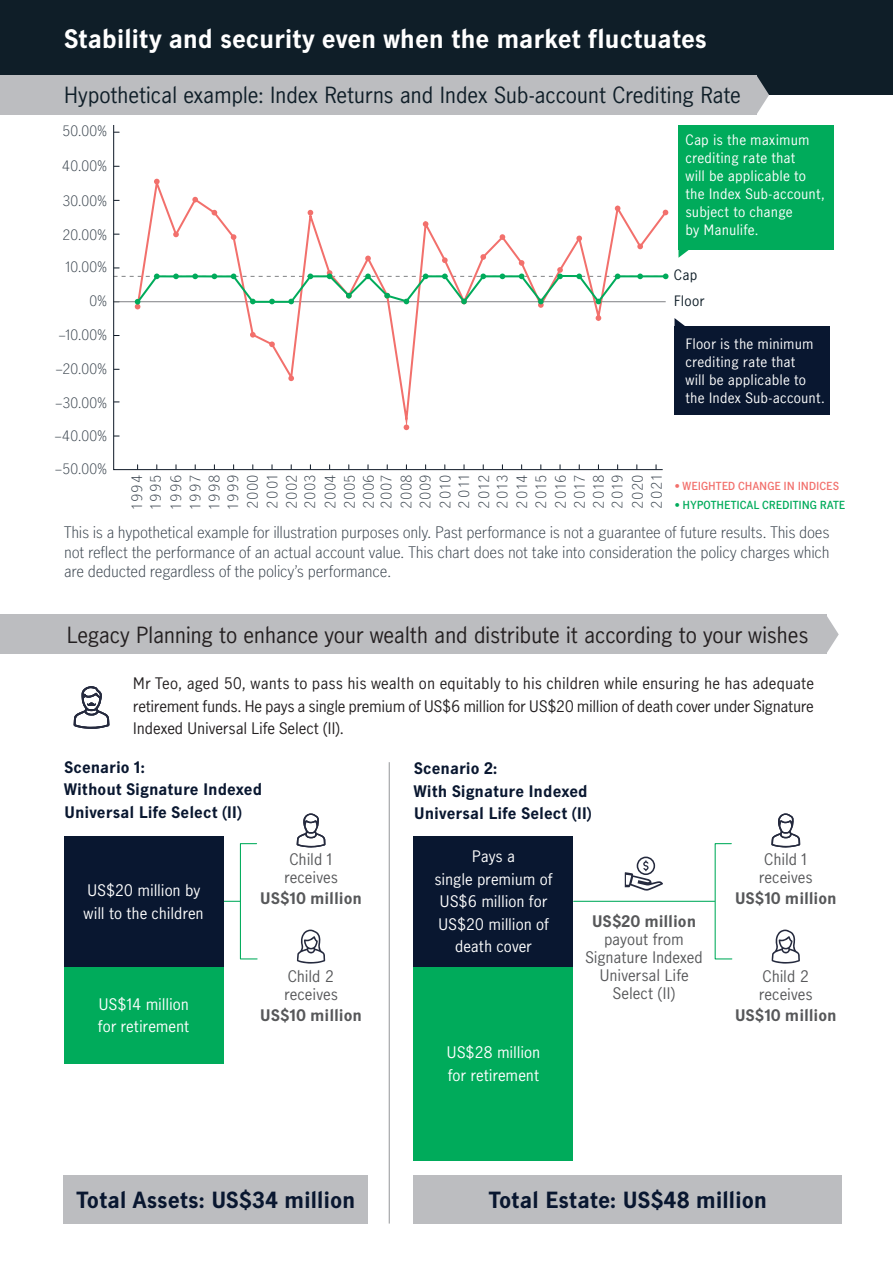
<style>
.page{position:relative;width:893px;height:1263px;background:#fff}
.page>*{position:absolute;margin:0;border:0;box-sizing:border-box;transform-origin:0 0}
.t1{font:700 24px "Manulife JH Sans";letter-spacing:-.01em;color:#fff}
.t2{font:21px "Manulife JH Sans";letter-spacing:-.015em;color:#231f20}
.t3{font:21px "Manulife JH Sans";letter-spacing:-.015em;color:#0f1e28}
.t4{font:700 21px "Manulife JH Sans";letter-spacing:-.01em;color:#091730}
.t5{font:300 15px/19.5px "Manulife JH Sans";letter-spacing:-.015em;color:#3a444e;text-align:justify}
.t6{font:15px/22.5px "Manulife JH Sans";letter-spacing:-.015em;color:#231f20;text-align:justify}
.t7{font:15px/22.5px "Manulife JH Sans";letter-spacing:-.005em;color:#fff}
.t8{font:700 15px/22.5px "Manulife JH Sans";color:#091730}
.t9{font:15px/18px "Manulife JH Sans";color:#57585a;text-align:center}
.t10{font:700 15px "Manulife JH Sans";letter-spacing:-.01em;color:#57585a}
.t11{font:300 13.5px/19.2px "Manulife JH Sans";letter-spacing:.07em;color:#3a444e;text-align:justify}
.t12{font:13.5px/18px "Manulife JH Sans";letter-spacing:.01em;color:#fff}
.t13{font:13.5px/26.2px "Manulife JH Sans";letter-spacing:.015em;color:#0f1e28}
.t14{font:300 13.5px/18.9px "Manulife JH Sans";letter-spacing:.105em;color:#3a444e}
.t15{font:600 10.5px "Manulife JH Sans";color:#00ab5b}
.t16{font:600 10.5px "Manulife JH Sans";color:#f2706c}
</style>
<div class="page">
<div style="left:0;top:0;width:893px;height:95px;background:#0f1e28"></div>
<svg style="left:113px;top:125px;width:550px;height:346px"></svg>
<svg style="left:135px;top:175px;width:533px;height:261px"></svg>
<svg style="left:114px;top:221px;width:555px;height:88px"></svg>
<div style="left:678px;top:125px;width:156px;height:124px;background:#00ab5b"></div>
<svg style="left:678px;top:249px;width:12px;height:9px"></svg>
<div style="left:674px;top:326px;width:156px;height:89px;background:#091730"></div>
<svg style="left:674px;top:318px;width:11px;height:8px"></svg>
<svg style="left:625px;top:856px;width:38px;height:34px"></svg>
<svg style="left:297px;top:813px;width:28px;height:34px"></svg>
<svg style="left:297px;top:929px;width:28px;height:34px"></svg>
<svg style="left:74px;top:686px;width:35px;height:43px"></svg>
<div style="left:0;top:75px;width:756px;height:40px;background:#bcbdc0"></div>
<div style="left:0;top:615px;width:826px;height:39px;background:#bcbdc0"></div>
<svg style="left:756px;top:75px;width:13px;height:40px"></svg>
<svg style="left:826px;top:615px;width:13px;height:39px"></svg>
<svg style="left:772px;top:929px;width:28px;height:34px"></svg>
<svg style="left:771px;top:813px;width:29px;height:34px"></svg>
<svg style="left:223px;top:842px;width:35px;height:118px"></svg>
<svg style="left:714px;top:843px;width:19px;height:117px"></svg>
<hr style="left:574px;top:901px;width:141px;height:1px;background:#00ab5b">
<div style="left:64px;top:836px;width:159px;height:131px;background:#091730"></div>
<div style="left:414px;top:836px;width:159px;height:131px;background:#091730"></div>
<div style="left:64px;top:967px;width:159px;height:96px;background:#00ab5b"></div>
<div style="left:414px;top:967px;width:159px;height:193px;background:#00ab5b"></div>
<hr style="left:389px;top:762px;width:1px;height:461px;background:#939598">
<div style="left:64px;top:1175px;width:304px;height:48px;background:#bcbdc0"></div>
<div style="left:414px;top:1175px;width:428px;height:48px;background:#bcbdc0"></div>
<h1 class="t1" style="left:64px;top:21px;width:644px">Stability and security even when the market fluctuates</h1>
<h2 class="t3" style="left:64px;top:80px;width:679px">Hypothetical example: Index Returns and Index Sub-account Crediting Rate</h2>
<p class="t11" style="left:62px;top:121px;width:46px">50.00%</p>
<p class="t11" style="left:62px;top:155px;width:46px">40.00%</p>
<p class="t11" style="left:62px;top:191px;width:46px">30.00%</p>
<p class="t11" style="left:62px;top:225px;width:46px">20.00%</p>
<p class="t11" style="left:65px;top:257px;width:43px">10.00%</p>
<p class="t11" style="left:89px;top:291px;width:19px">0%</p>
<p class="t11" style="left:59px;top:325px;width:50px">–10.00%</p>
<p class="t11" style="left:55px;top:359px;width:53px">–20.00%</p>
<p class="t11" style="left:55px;top:392px;width:53px">–30.00%</p>
<p class="t11" style="left:54px;top:426px;width:54px">–40.00%</p>
<p class="t11" style="left:55px;top:459px;width:53px">–50.00%</p>
<p class="t12" style="left:685px;top:131px;width:141px">Cap is the maximum crediting rate that<br>will be applicable to the Index Sub-account, subject to change<br>by Manulife.</p>
<p class="t13" style="left:674px;top:261px;width:32px">Cap<br>Floor</p>
<p class="t12" style="left:685px;top:335px;width:141px">Floor is the minimum crediting rate that<br>will be applicable to the Index Sub-account.</p>
<p class="t14" style="left:127px;top:509px;width:36px;rotate:-90deg">1994<br>1995</p>
<p class="t11" style="left:166px;top:509px;width:36px;rotate:-90deg">1996<br>1997<br>1998<br>1999<br>2000<br>2001<br>2002<br>2003</p>
<p class="t11" style="left:320px;top:509px;width:36px;line-height:18.8px;rotate:-90deg">2004<br>2005<br>2006<br>2007</p>
<p class="t11" style="left:396px;top:509px;width:36px;rotate:-90deg">2008<br>2009<br>2010<br>2011</p>
<p class="t11" style="left:474px;top:509px;width:36px;line-height:18.3px;rotate:-90deg">2012<br>2013</p>
<p class="t11" style="left:512px;top:509px;width:36px;rotate:-90deg">2014<br>2015<br>2016</p>
<p class="t11" style="left:569px;top:509px;width:36px;rotate:-90deg">2017<br>2018<br>2019</p>
<p class="t11" style="left:627px;top:509px;width:36px;rotate:-90deg">2020<br>2021</p>
<p class="t16" style="left:675px;top:479px;width:166px">• WEIGHTED CHANGE IN INDICES</p>
<p class="t15" style="left:675px;top:497px;width:172px">• HYPOTHETICAL CREDITING RATE</p>
<p class="t5" style="left:64px;top:522px;width:767px">This is a hypothetical example for illustration purposes only. Past performance is not a guarantee of future results. This does not reflect the performance of an actual account value. This chart does not take into consideration the policy charges which are deducted regardless of the policy’s performance.</p>
<h2 class="t2" style="left:66px;top:620px;width:744px">Legacy Planning to enhance your wealth and distribute it according to your wishes</h2>
<p class="t6" style="left:133px;top:672px;width:683px">Mr Teo, aged 50, wants to pass his wealth on equitably to his children while ensuring he has adequate retirement funds. He pays a single premium of US$6 million for US$20 million of death cover under Signature Indexed Universal Life Select (II).</p>
<p class="t8" style="left:64px;top:755px;width:200px">Scenario 1:<br>Without Signature Indexed<br>Universal Life Select (II)</p>
<p class="t8" style="left:414px;top:757px;width:179px">Scenario 2:<br>With Signature Indexed<br>Universal Life Select (II)</p>
<p class="t7" style="left:84px;top:878px;width:122px">US$20 million by will to the children</p>
<p class="t7" style="left:98px;top:992px;width:93px">US$14 million for retirement</p>
<p class="t9" style="left:284px;top:849px;width:55px">Child 1 receives</p>
<p class="t10" style="left:260px;top:887px;width:104px">US$10 million</p>
<p class="t9" style="left:284px;top:966px;width:55px;text-align:left">Child 2 receives</p>
<p class="t10" style="left:260px;top:1004px;width:104px">US$10 million</p>
<p class="t7" style="left:435px;top:845px;width:119px;text-align:center">Pays a<br>single premium of<br>US$6 million for<br>US$20 million of death cover</p>
<p class="t7" style="left:447px;top:1041px;width:95px">US$28 million for retirement</p>
<p class="t10" style="left:592px;top:910px;width:106px">US$20 million</p>
<p class="t9" style="left:585px;top:929px;width:119px">payout from<br>Signature Indexed<br>Universal Life<br>Select (II)</p>
<p class="t9" style="left:759px;top:849px;width:55px">Child 1 receives</p>
<p class="t10" style="left:735px;top:887px;width:104px">US$10 million</p>
<p class="t9" style="left:759px;top:966px;width:55px;text-align:left">Child 2 receives</p>
<p class="t10" style="left:735px;top:1004px;width:104px">US$10 million</p>
<h2 class="t4" style="left:76px;top:1184px;width:280px">Total Assets: US$34 million</h2>
<h2 class="t4" style="left:489px;top:1184px;width:280px">Total Estate: US$48 million</h2>
</div>
